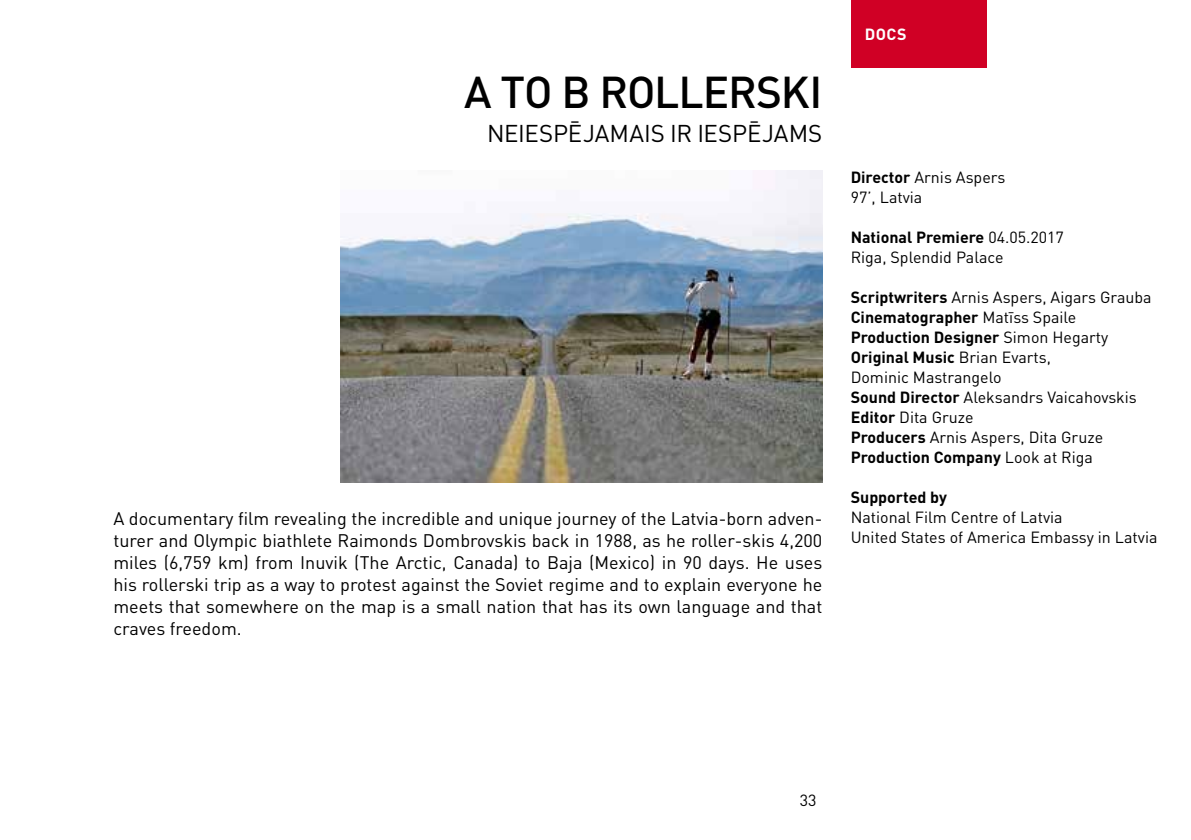
<style>
.page{position:relative;width:1191px;height:840px;background:#fff}
.page>*{position:absolute;margin:0;border:0;box-sizing:border-box;transform-origin:0 0}
.t1{font:500 44px "DIN Pro";letter-spacing:-.025em;color:#000}
.t2{font:24px "DIN Pro";letter-spacing:-.005em;color:#000}
.t3{font:18px/22px "DIN Pro";color:#000;text-align:justify}
.t4{font:16px/20px "DIN Pro";color:#000}
.t5{font:700 16px "DIN Pro";color:#000}
.t6{font:700 16px "DIN Pro";color:#fff}
.s1{font-weight:700}
</style>
<div class="page">
<div style="left:850px;top:0;width:136px;height:68px;background:#d00025"></div>
<img style="left:340px;top:170px;width:482px;height:312px">
<h1 class="t1" style="left:464px;top:62px;width:359px">A TO B ROLLERSKI</h1>
<h2 class="t2" style="left:487px;top:117px;width:336px">NEIESPĒJAMAIS IR IESPĒJAMS</h2>
<p class="t3" style="left:113px;top:506px;width:710px">A documentary film revealing the incredible and unique journey of the Latvia-born adven&shy;turer and Olympic biathlete Raimonds Dombrovskis back in 1988, as he roller-skis 4,200 miles (6,759 km) from Inuvik (The Arctic, Canada) to Baja (Mexico) in 90 days. He uses his rollerski trip as a way to protest against the Soviet regime and to explain everyone he meets that somewhere on the map is a small nation that has its own language and that craves freedom.</p>
<p class="t6" style="left:865px;top:24px;width:43px">DOCS</p>
<p class="t4" style="left:850px;top:166px;width:156px"><span class="s1">Director</span> Arnis Aspers<br>97’, Latvia</p>
<p class="t4" style="left:850px;top:226px;width:215px"><span class="s1">National Premiere</span> 04.05.2017<br>Riga, Splendid Palace</p>
<p class="t4" style="left:850px;top:286px;width:302px"><span class="s1">Scriptwriters</span> Arnis Aspers, Aigars Grauba<br><span class="s1">Cinematographer</span> Matīss Spaile<br><span class="s1">Production Designer</span> Simon Hegarty<br><span class="s1">Original Music</span> Brian Evarts,<br>Dominic Mastrangelo<br><span class="s1">Sound Director</span> Aleksandrs Vaicahovskis<br><span class="s1">Editor</span> Dita Gruze<br><span class="s1">Producers</span> Arnis Aspers, Dita Gruze<br><span class="s1">Production Company</span> Look at Riga</p>
<p class="t5" style="left:850px;top:486px;width:98px">Supported by</p>
<p class="t4" style="left:850px;top:506px;width:308px">National Film Centre of Latvia<br>United States of America Embassy in Latvia</p>
<p class="t4" style="left:800px;top:789px;width:18px">33</p>
</div>
